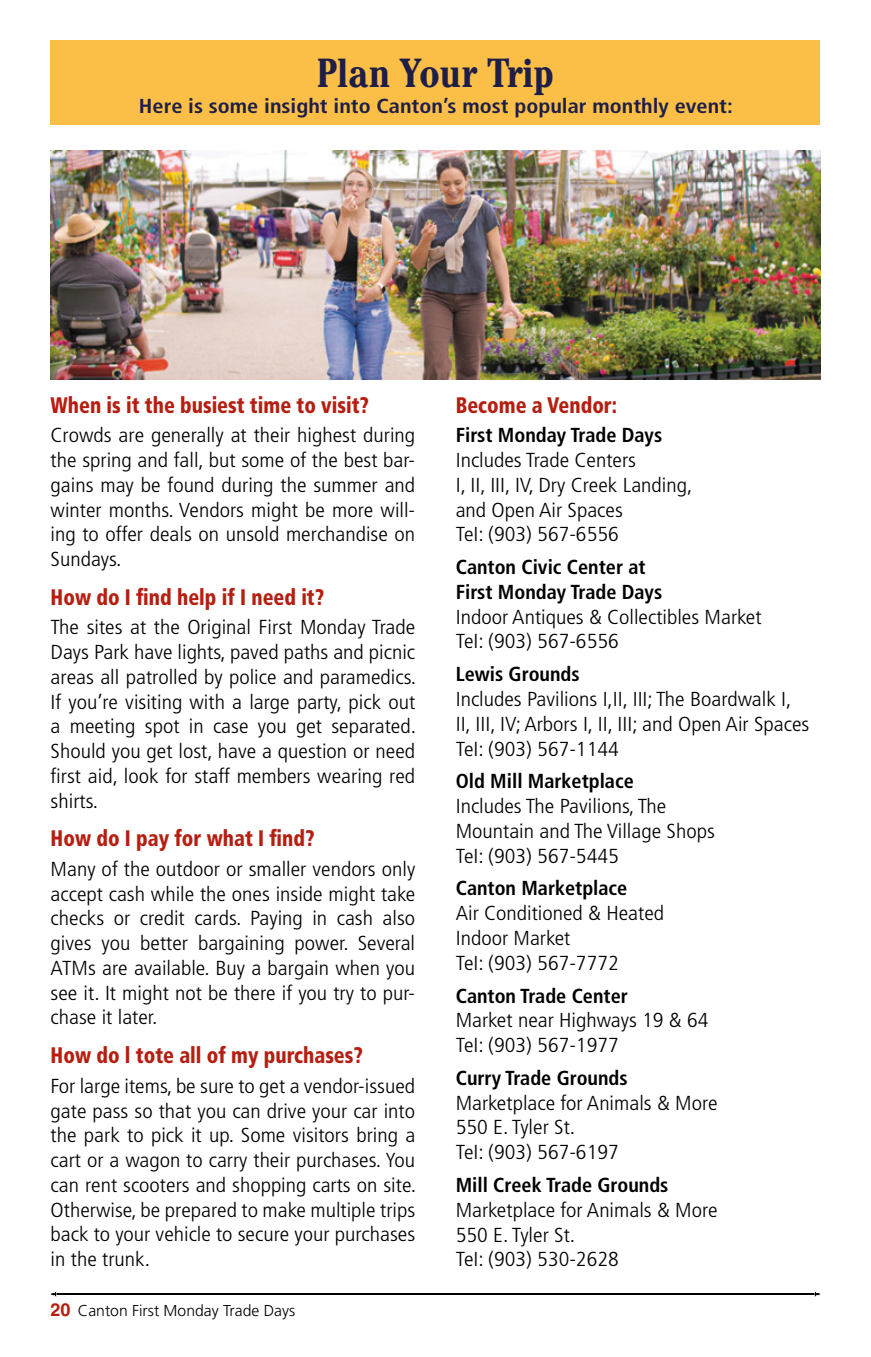
<style>
.page{position:relative;width:871px;height:1357px;background:#fff}
.page>*{position:absolute;margin:0;border:0;box-sizing:border-box;transform-origin:0 0}
.t1{font:700 condensed 40.5px "Cheltenham";color:#1e1e48}
.t2{font:900 condensed 22.5px "Frutiger";color:#b51f11;scale:.9 1}
.t3{font:300 condensed 20.25px/24.8px "Frutiger";color:#000;scale:1.1 1}
.t4{font:700 condensed 20.25px/24.8px "Frutiger";color:#000}
.t5{font:700 condensed 20.25px "Frutiger";color:#1e1e48;scale:1.1 1}
.t6{font:300 15.75px "Frutiger";color:#000}
.s1{font-family:"Helvetica";font-weight:700;font-size:18px;color:#b51f11}
</style>
<div class="page">
<div style="left:51px;top:40px;width:769px;height:85px;background:#fbbf47"></div>
<hr style="left:57px;top:1293px;width:756px;height:2px;background:#000">
<svg style="left:51px;top:1292px;width:6px;height:4px"></svg>
<svg style="left:813px;top:1292px;width:7px;height:4px"></svg>
<img style="left:51px;top:150px;width:769px;height:229px">
<h1 class="t1" style="left:317px;top:49px;width:239px">Plan Your Trip</h1>
<p class="t5" style="left:139px;top:94px;width:541px">Here is some insight into Canton’s most popular monthly event:</p>
<p class="t2" style="left:51px;top:391px;width:355px">When is it the busiest time to visit?</p>
<p class="t3" style="left:51px;top:423px;width:333px;text-align:justify">Crowds are generally at their highest during the spring and fall, but some of the best bar&shy;gains may be found during the summer and winter months. Vendors might be more will&shy;ing to offer deals on unsold merchandise on Sundays.</p>
<p class="t2" style="left:51px;top:583px;width:305px">How do I find help if I need it?</p>
<p class="t3" style="left:51px;top:615px;width:334px;text-align:justify">The sites at the Original First Monday Trade Days Park have lights, paved paths and picnic areas all patrolled by police and paramedics.<br>If you’re visiting with a large party, pick out a meeting spot in case you get separated.<br>Should you get lost, have a question or need first aid, look for staff members wearing red shirts.</p>
<p class="t2" style="left:51px;top:825px;width:295px">How do I pay for what I find?</p>
<p class="t3" style="left:51px;top:857px;width:333px;text-align:justify">Many of the outdoor or smaller vendors only accept cash while the ones inside might take checks or credit cards. Paying in cash also gives you better bargaining power. Several ATMs are available. Buy a bargain when you see it. It might not be there if you try to pur&shy;chase it later.</p>
<p class="t2" style="left:51px;top:1042px;width:348px">How do l tote all of my purchases?</p>
<p class="t3" style="left:51px;top:1074px;width:334px;text-align:justify">For large items, be sure to get a vendor-issued gate pass so that you can drive your car into the park to pick it up. Some visitors bring a cart or a wagon to carry their purchases. You can rent scooters and shopping carts on site.<br>Otherwise, be prepared to make multiple trips back to your vehicle to secure your purchases in the trunk.</p>
<p class="t6" style="left:51px;top:1302px;width:246px"><span class="s1">20</span> Canton First Monday Trade Days</p>
<p class="t2" style="left:456px;top:391px;width:181px">Become a Vendor:</p>
<p class="t4" style="left:456px;top:423px;width:208px">First Monday Trade Days</p>
<p class="t3" style="left:456px;top:448px;width:217px">Includes Trade Centers<br>I, II, III, IV, Dry Creek Landing, and Open Air Spaces<br>TeI: (903) 567-6556</p>
<p class="t4" style="left:456px;top:555px;width:208px">Canton Civic Center at<br>First Monday Trade Days</p>
<p class="t3" style="left:456px;top:604px;width:279px">Indoor Antiques &amp; Collectibles Market<br>TeI: (903) 567-6556</p>
<p class="t4" style="left:456px;top:662px;width:125px">Lewis Grounds</p>
<p class="t3" style="left:456px;top:687px;width:323px">Includes Pavilions I,II, III; The Boardwalk I,<br>II, III, IV; Arbors I, II, III; and Open Air Spaces<br>TeI: (903) 567-1144</p>
<p class="t4" style="left:456px;top:769px;width:180px">Old Mill Marketplace</p>
<p class="t3" style="left:456px;top:794px;width:237px">Includes The Pavilions, The<br>Mountain and The Village Shops<br>TeI: (903) 567-5445</p>
<p class="t4" style="left:456px;top:876px;width:173px">Canton Marketplace</p>
<p class="t3" style="left:456px;top:901px;width:191px">Air Conditioned &amp; Heated<br>Indoor Market<br>TeI: (903) 567-7772</p>
<p class="t4" style="left:456px;top:983px;width:174px">Canton Trade Center</p>
<p class="t3" style="left:456px;top:1008px;width:231px">Market near Highways 19 &amp; 64<br>TeI: (903) 567-1977</p>
<p class="t4" style="left:456px;top:1065px;width:173px">Curry Trade Grounds</p>
<p class="t3" style="left:456px;top:1090px;width:240px">Marketplace for Animals &amp; More<br>550 E. Tyler St.<br>TeI: (903) 567-6197</p>
<p class="t4" style="left:456px;top:1173px;width:214px">Mill Creek Trade Grounds</p>
<p class="t3" style="left:456px;top:1198px;width:240px">Marketplace for Animals &amp; More<br>550 E. Tyler St.<br>TeI: (903) 530-2628</p>
</div>
